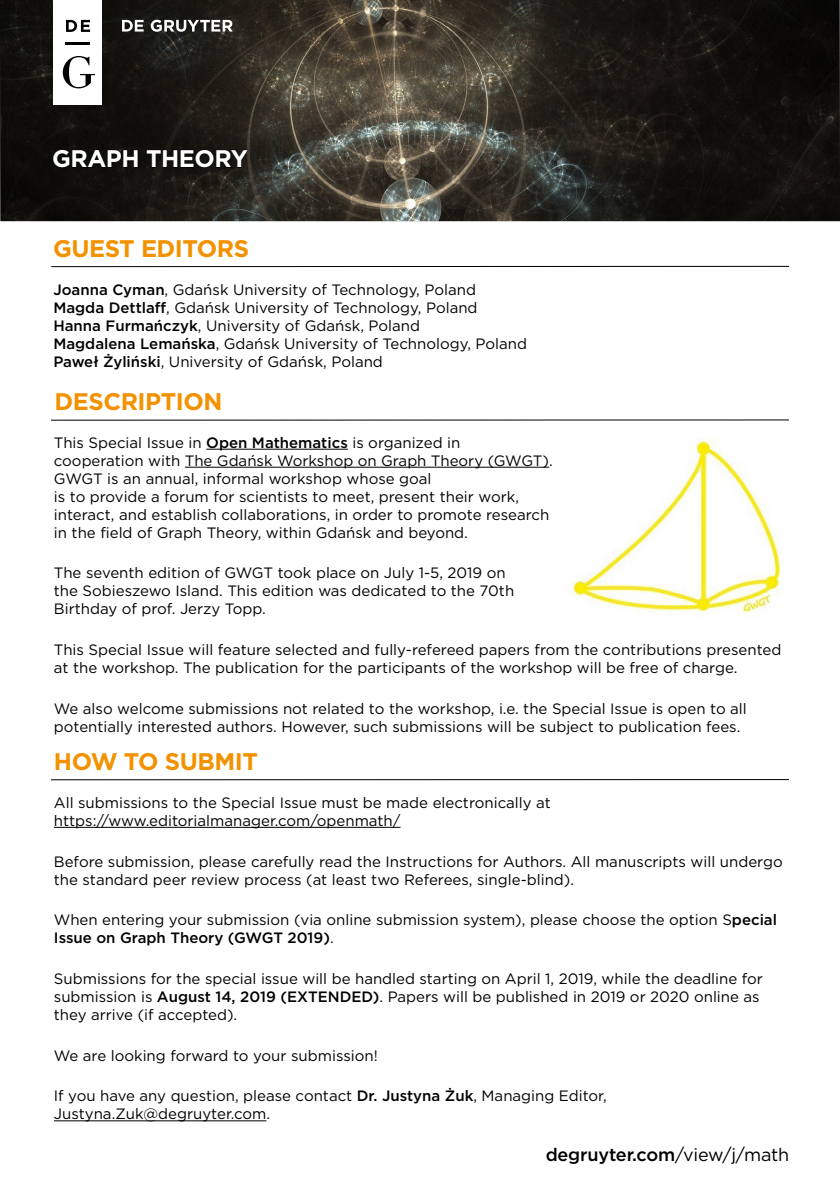
<style>
.page{position:relative;width:840px;height:1191px;background:#fff}
.page>*{position:absolute;margin:0;border:0;box-sizing:border-box;transform-origin:0 0}
.t1{font:700 24px "Gotham";letter-spacing:-.02em;color:#f39200}
.t2{font:700 24px "Gotham";letter-spacing:-.02em;color:#fff}
.t3{font:500 18px "Gotham";letter-spacing:-.01em;color:#000}
.t4{font:15px/18px "Gotham";color:#000}
.s1{font-weight:500}
.s2{font-weight:400}
</style>
<div class="page">
<img style="left:0;top:0;width:839px;height:221px">
<hr style="left:51px;top:419px;width:737px;height:1px;background:#000">
<hr style="left:206px;top:449px;width:141px;height:1px;background:#000">
<hr style="left:185px;top:467px;width:364px;height:1px;background:#000">
<svg style="left:52px;top:149px;width:87px;height:19px;background:#0b0a07"></svg>
<svg style="left:146px;top:149px;width:102px;height:19px;background:#100f0b"></svg>
<div style="left:54px;top:0;width:48px;height:104px;background:#fff"></div>
<hr style="left:66px;top:43px;width:24px;height:2px;background:#000">
<svg style="left:66px;top:20px;width:24px;height:12px"></svg>
<svg style="left:63px;top:56px;width:32px;height:32px"></svg>
<svg style="left:122px;top:20px;width:110px;height:12px"></svg>
<hr style="left:51px;top:266px;width:737px;height:1px;background:#000">
<hr style="left:51px;top:779px;width:737px;height:1px;background:#000">
<hr style="left:54px;top:827px;width:346px;height:1px;background:#000">
<hr style="left:54px;top:1120px;width:212px;height:1px;background:#000">
<img style="left:570px;top:437px;width:210px;height:177px">
<h1 class="t2" style="left:52px;top:143px;width:197px">GRAPH THEORY</h1>
<h1 class="t1" style="left:53px;top:233px;width:197px">GUEST EDITORS</h1>
<p class="t4" style="left:53px;top:280px;width:475px"><span class="s1">Joanna Cyman</span>, Gdańsk University of Technology, Poland <span class="s1">Magda Dettlaff</span>, Gdańsk University of Technology, Poland <span class="s1">Hanna Furmańczyk</span>, University of Gdańsk, Poland<br><span class="s1">Magdalena Lemańska</span>, Gdańsk University of Technology, Poland <span class="s1">Paweł Żyliński</span>, University of Gdańsk, Poland</p>
<h1 class="t1" style="left:55px;top:386px;width:169px">DESCRIPTION</h1>
<p class="t4" style="left:54px;top:433px;width:500px">This Special Issue in <span class="s1">Open Mathematics</span> is organized in cooperation with The Gdańsk Workshop on Graph Theory (GWGT).<br>GWGT is an annual, informal workshop whose goal<br>is to provide a forum for scientists to meet, present their work, interact, and establish collaborations, in order to promote research in the field of Graph Theory, within Gdańsk and beyond.</p>
<p class="t4" style="left:54px;top:564px;width:461px">The seventh edition of GWGT took place on July 1-5, 2019 on the Sobieszewo Island. This edition was dedicated to the 70th<br>Birthday of prof. Jerzy Topp.</p>
<p class="t4" style="left:54px;top:640px;width:728px">This Special Issue will feature selected and fully-refereed papers from the contributions presented at the workshop. The publication for the participants of the workshop will be free of charge.</p>
<p class="t4" style="left:54px;top:699px;width:694px">We also welcome submissions not related to the workshop, i.e. the Special Issue is open to all potentially interested authors. However, such submissions will be subject to publication fees.</p>
<h1 class="t1" style="left:54px;top:746px;width:205px">HOW TO SUBMIT</h1>
<p class="t4" style="left:54px;top:793px;width:498px">All submissions to the Special Issue must be made electronically at https://www.editorialmanager.com/openmath/</p>
<p class="t4" style="left:54px;top:852px;width:729px">Before submission, please carefully read the Instructions for Authors. All manuscripts will undergo the standard peer review process (at least two Referees, single-blind).</p>
<p class="t4" style="left:54px;top:910px;width:724px">When entering your submission (via online submission system), please choose the option S<span class="s1">pecial<br>Issue on Graph Theory (GWGT 2019)</span>.</p>
<p class="t4" style="left:54px;top:969px;width:710px">Submissions for the special issue will be handled starting on April 1, 2019, while the deadline for submission is <span class="s1">August 14, 2019 (EXTENDED)</span>. Papers will be published in 2019 or 2020 online as they arrive (if accepted).</p>
<p class="t4" style="left:54px;top:1046px;width:325px">We are looking forward to your submission!</p>
<p class="t4" style="left:54px;top:1086px;width:554px">If you have any question, please contact <span class="s1">Dr. Justyna Żuk</span>, Managing Editor,<br>Justyna.Zuk@degruyter.com.</p>
<p class="t3" style="left:545px;top:1142px;width:245px">degruyter.com<span class="s2">/view/j/math</span></p>
</div>
